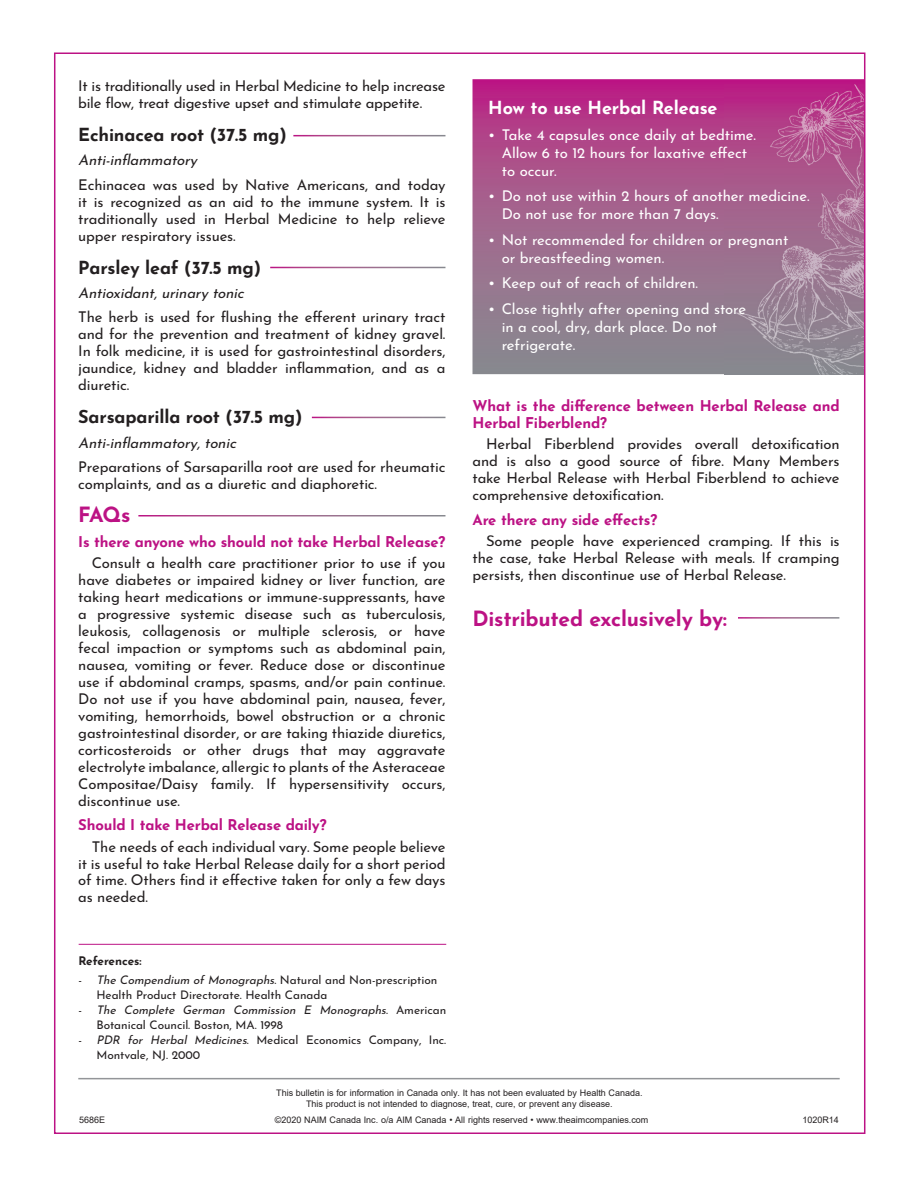
<style>
.page{position:relative;width:918px;height:1188px;background:#fff}
.page>*{position:absolute;margin:0;border:0;box-sizing:border-box;transform-origin:0 0}
.t1{font:700 21px "Josefin Sans";letter-spacing:-.01em;color:#bc1284}
.t2{font:700 18px "Josefin Sans";letter-spacing:-.01em;color:#231f20}
.t3{font:700 18px "Josefin Sans";letter-spacing:-.005em;color:#fff}
.t4{font:14.85px/17px "Josefin Sans";letter-spacing:-.01em;color:#231f20;text-align:justify}
.t5{font:14.85px/18px "Josefin Sans";letter-spacing:-.005em;color:#fff}
.t6{font:700 14.85px/17px "Josefin Sans";letter-spacing:-.01em;color:#bc1284}
.t7{font:italic 14.85px "Josefin Sans";color:#231f20}
.t8{font:11.85px/15px "Josefin Sans";letter-spacing:-.005em;color:#231f20}
.t9{font:700 11.85px "Josefin Sans";letter-spacing:-.005em;color:#231f20}
.t10{font:9px/11.2px "Arial";color:#231f20;text-align:center}
.s1{font-style:italic}
</style>
<div class="page">
<svg style="left:472px;top:79px;width:390px;height:295px;background:#a15f8c"></svg>
<img style="left:724px;top:84px;width:138px;height:290px">
<hr style="left:78px;top:1078px;width:762px;height:1px;background:#939598">
<hr style="left:79px;top:944px;width:367px;height:1px;background:#bc1284">
<p class="t4" style="left:78px;top:79px;width:369px">It is traditionally used in Herbal Medicine to help increase bile flow, treat digestive upset and stimulate appetite.</p>
<p class="t2" style="left:78px;top:127px;width:210px">Echinacea root (37.5 mg)</p>
<p class="t7" style="left:78px;top:154px;width:123px">Anti-inflammatory</p>
<p class="t4" style="left:78px;top:178px;width:369px">Echinacea was used by Native Americans, and today it is recognized as an aid to the immune system. It is traditionally used in Herbal Medicine to help relieve upper respiratory issues.</p>
<p class="t2" style="left:78px;top:260px;width:184px">Parsley leaf (37.5 mg)</p>
<p class="t7" style="left:78px;top:287px;width:170px">Antioxidant, urinary tonic</p>
<p class="t4" style="left:78px;top:310px;width:369px">The herb is used for flushing the efferent urinary tract and for the prevention and treatment of kidney gravel.<br>In folk medicine, it is used for gastrointestinal disorders, jaundice, kidney and bladder inflammation, and as a diuretic.</p>
<p class="t2" style="left:78px;top:410px;width:226px">Sarsaparilla root (37.5 mg)</p>
<p class="t7" style="left:78px;top:437px;width:162px">Anti-inflammatory, tonic</p>
<p class="t4" style="left:78px;top:460px;width:369px">Preparations of Sarsaparilla root are used for rheumatic complaints, and as a diuretic and diaphoretic.</p>
<h1 class="t1" style="left:78px;top:507px;width:54px">FAQs</h1>
<p class="t6" style="left:78px;top:535px;width:369px">Is there anyone who should not take Herbal Release?</p>
<p class="t4" style="left:78px;top:556px;width:369px;text-indent:14px">Consult a health care practitioner prior to use if you have diabetes or impaired kidney or liver function, are taking heart medications or immune-suppressants, have a progressive systemic disease such as tuberculosis, leukosis, collagenosis or multiple sclerosis, or have fecal impaction or symptoms such as abdominal pain, nausea, vomiting or fever. Reduce dose or discontinue use if abdominal cramps, spasms, and/or pain continue.<br>Do not use if you have abdominal pain, nausea, fever, vomiting, hemorrhoids, bowel obstruction or a chronic gastrointestinal disorder, or are taking thiazide diuretics, corticosteroids or other drugs that may aggravate electrolyte imbalance, allergic to plants of the Asteraceae Compositae/Daisy family. If hypersensitivity occurs, discontinue use.</p>
<p class="t6" style="left:78px;top:818px;width:250px">Should I take Herbal Release daily?</p>
<p class="t4" style="left:78px;top:839px;width:369px;text-indent:14px">The needs of each individual vary. Some people believe it is useful to take Herbal Release daily for a short period of time. Others find it effective taken for only a few days as needed.</p>
<p class="t9" style="left:78px;top:956px;width:65px">References:</p>
<p class="t8" style="left:96px;top:974px;width:342px;text-indent:-18px">- <span class="s1">The Compendium of Monographs</span>. Natural and Non-prescription<br>Health Product Directorate. Health Canada</p>
<p class="t8" style="left:96px;top:1004px;width:351px;text-indent:-18px">- <span class="s1">The Complete German Commission E Monographs</span>. A m e r i c a n<br>Botanical Council. Boston, MA. 1998</p>
<p class="t8" style="left:96px;top:1034px;width:351px;text-indent:-18px">- <span class="s1">PDR for Herbal Medicines</span>. Medical Economics Company, Inc.<br>Montvale, NJ. 2000</p>
<p class="t3" style="left:488px;top:101px;width:231px">How to use Herbal Release</p>
<p class="t5" style="left:502px;top:127px;width:256px;text-indent:-14px">• Take 4 capsules once daily at bedtime.<br>Allow 6 to 12 hours for laxative effect to occur.</p>
<p class="t5" style="left:502px;top:188px;width:309px;text-indent:-14px">• Do not use within 2 hours of another medicine.<br>Do not use for more than 7 days.</p>
<p class="t5" style="left:502px;top:232px;width:288px;text-indent:-14px">• Not recommended for children or pregnant or breastfeeding women.</p>
<p class="t5" style="left:488px;top:275px;width:211px">• Keep out of reach of children.</p>
<p class="t5" style="left:502px;top:301px;width:246px;text-indent:-14px">• Close tightly after opening and store in a cool, dry, dark place. Do not refrigerate.</p>
<p class="t6" style="left:472px;top:399px;width:369px">What is the difference between Herbal Release and<br>Herbal Fiberblend?</p>
<p class="t4" style="left:473px;top:437px;width:369px;text-indent:13px">Herbal Fiberblend provides overall detoxification and is also a good source of fibre. Many Members take Herbal Release with Herbal Fiberblend to achieve comprehensive detoxification.</p>
<p class="t6" style="left:472px;top:513px;width:186px">Are there any side effects?</p>
<p class="t4" style="left:472px;top:534px;width:369px;text-indent:14px">Some people have experienced cramping. If this is the case, take Herbal Release with meals. If cramping persists, then discontinue use of Herbal Release.</p>
<h1 class="t1" style="left:472px;top:610px;width:256px">Distributed exclusively by:</h1>
<p class="t10" style="left:276px;top:1087px;width:368px">This bulletin is for information in Canada only. It has not been evaluated by Health Canada.<br>This product is not intended to diagnose, treat, cure, or prevent any disease.</p>
<p class="t10" style="left:79px;top:1114px;width:28px">5686E</p>
<p class="t10" style="left:275px;top:1114px;width:375px">©2020 NAIM Canada Inc. o/a AIM Canada • All rights reserved • www.theaimcompanies.com</p>
<p class="t10" style="left:802px;top:1114px;width:38px">1020R14</p>
</div>
